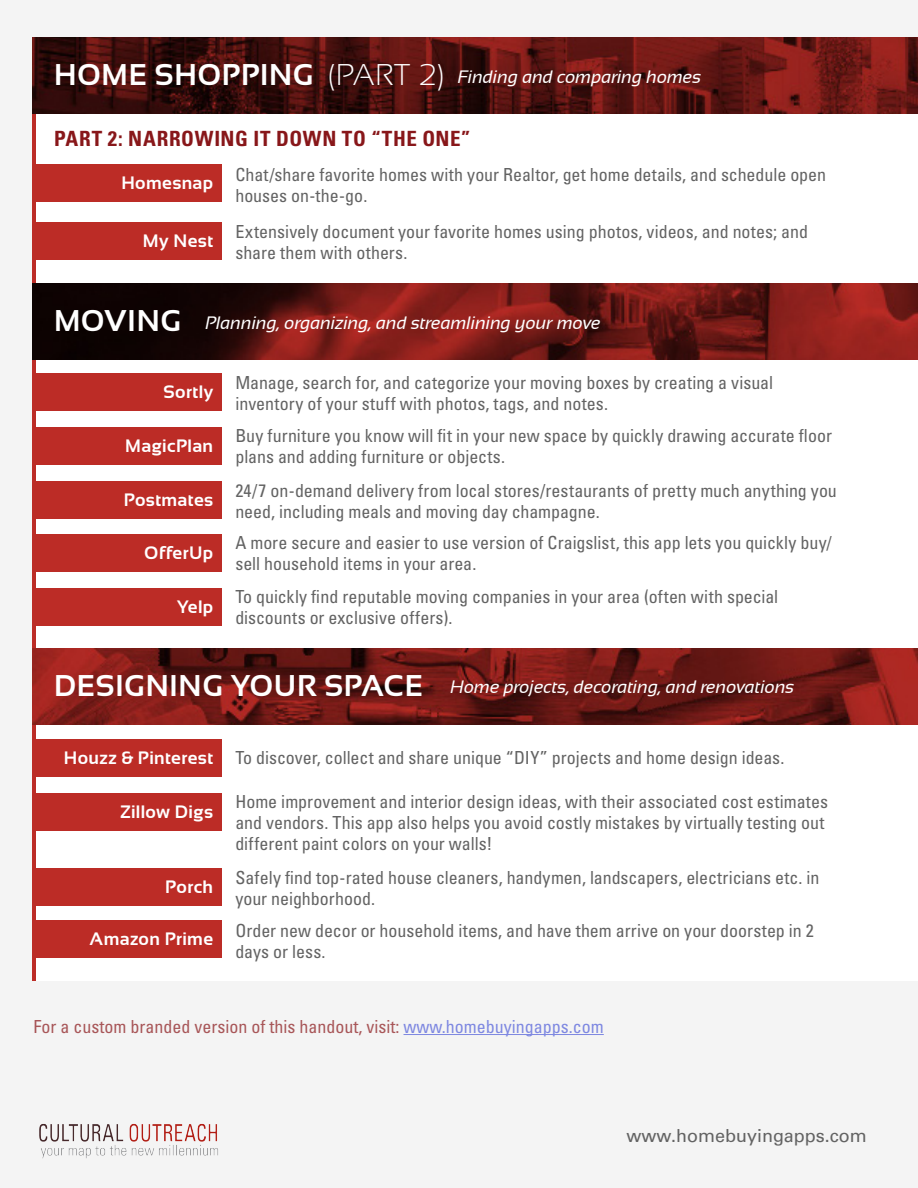
<style>
.page{position:relative;width:918px;height:1188px;background:#f4f4f4}
.page>*{position:absolute;margin:0;border:0;box-sizing:border-box;transform-origin:0 0}
.t1{font:700 30px "Sansation";letter-spacing:.025em;color:#fff}
.t2{font:700 condensed 21px "Univers LT Std";letter-spacing:.03em;color:#88171a}
.t3{font:condensed 18px/21px "Univers LT Std";color:#636363}
.t4{font:italic 18px "Sansation";letter-spacing:-.005em;color:#fff}
.t5{font:700 18px "Sansation";letter-spacing:.02em;color:#fff}
.t6{font:condensed 18px "Univers LT Std";color:#a85658}
.t7{font:18px "Univers LT Std";color:#636363}
.s1{font-weight:300}
.s2{color:#7e88e1}
</style>
<div class="page">
<div style="left:34px;top:37px;width:884px;height:247px;background:#fff"></div>
<div style="left:34px;top:648px;width:884px;height:333px;background:#fff"></div>
<div style="left:34px;top:284px;width:884px;height:364px;background:#fff"></div>
<hr style="left:32px;top:37px;width:3px;height:247px;background:#bc2c26">
<hr style="left:32px;top:648px;width:3px;height:333px;background:#bc2c26">
<hr style="left:32px;top:284px;width:3px;height:364px;background:#bc2c26">
<img style="left:32px;top:37px;width:886px;height:76px">
<img style="left:32px;top:648px;width:886px;height:76px">
<img style="left:32px;top:284px;width:886px;height:76px">
<div style="left:34px;top:165px;width:188px;height:37px;background:#bc2c26"></div>
<div style="left:34px;top:222px;width:188px;height:38px;background:#bc2c26"></div>
<div style="left:34px;top:374px;width:188px;height:37px;background:#bc2c26"></div>
<div style="left:34px;top:427px;width:188px;height:38px;background:#bc2c26"></div>
<div style="left:34px;top:481px;width:188px;height:38px;background:#bc2c26"></div>
<div style="left:34px;top:534px;width:188px;height:37px;background:#bc2c26"></div>
<div style="left:34px;top:588px;width:188px;height:37px;background:#bc2c26"></div>
<div style="left:34px;top:739px;width:188px;height:38px;background:#bc2c26"></div>
<div style="left:34px;top:793px;width:188px;height:38px;background:#bc2c26"></div>
<div style="left:34px;top:868px;width:188px;height:37px;background:#bc2c26"></div>
<div style="left:34px;top:921px;width:188px;height:37px;background:#bc2c26"></div>
<hr style="left:404px;top:1034px;width:200px;height:1px;background:#7e88e1">
<img style="left:39px;top:1123px;width:179px;height:36px">
<h1 class="t1" style="left:54px;top:58px;width:392px">HOME SHOPPING <span class="s1">(PART 2)</span></h1>
<p class="t4" style="left:458px;top:66px;width:245px">Finding and comparing homes</p>
<p class="t2" style="left:54px;top:126px;width:418px">PART 2: NARROWING IT DOWN TO “THE ONE”</p>
<p class="t5" style="left:121px;top:173px;width:93px">Homesnap</p>
<p class="t5" style="left:143px;top:231px;width:72px">My Nest</p>
<p class="t3" style="left:235px;top:164px;width:592px">Chat/share favorite homes with your Realtor, get home details, and schedule open houses on-the-go.</p>
<p class="t3" style="left:235px;top:220px;width:574px">Extensively document your favorite homes using photos, videos, and notes; and share them with others.</p>
<h1 class="t1" style="left:54px;top:304px;width:128px">MOVING</h1>
<p class="t4" style="left:205px;top:313px;width:397px">Planning, organizing, and streamlining your move</p>
<p class="t5" style="left:164px;top:382px;width:51px">Sortly</p>
<p class="t5" style="left:125px;top:436px;width:90px">MagicPlan</p>
<p class="t5" style="left:124px;top:490px;width:91px">Postmates</p>
<p class="t5" style="left:144px;top:542px;width:70px">OfferUp</p>
<p class="t5" style="left:177px;top:596px;width:38px">Yelp</p>
<p class="t3" style="left:235px;top:372px;width:539px">Manage, search for, and categorize your moving boxes by creating a visual inventory of your stuff with photos, tags, and notes.</p>
<p class="t3" style="left:235px;top:425px;width:598px">Buy furniture you know will fit in your new space by quickly drawing accurate floor plans and adding furniture or objects.</p>
<p class="t3" style="left:235px;top:480px;width:603px">24/7 on-demand delivery from local stores/restaurants of pretty much anything you need, including meals and moving day champagne.</p>
<p class="t3" style="left:235px;top:531px;width:598px">A more secure and easier to use version of Craigslist, this app lets you quickly buy/ sell household items in your area.</p>
<p class="t3" style="left:235px;top:585px;width:544px">To quickly find reputable moving companies in your area (often with special discounts or exclusive offers).</p>
<h1 class="t1" style="left:54px;top:669px;width:370px">DESIGNING YOUR SPACE</h1>
<p class="t4" style="left:450px;top:677px;width:346px">Home projects, decorating, and renovations</p>
<p class="t5" style="left:64px;top:748px;width:151px">Houzz &amp; Pinterest</p>
<p class="t5" style="left:120px;top:802px;width:95px">Zillow Digs</p>
<p class="t5" style="left:165px;top:877px;width:49px">Porch</p>
<p class="t5" style="left:90px;top:929px;width:125px">Amazon Prime</p>
<p class="t3" style="left:235px;top:747px;width:551px">To discover, collect and share unique “DIY” projects and home design ideas.</p>
<p class="t3" style="left:235px;top:791px;width:594px">Home improvement and interior design ideas, with their associated cost estimates and vendors. This app also helps you avoid costly mistakes by virtually testing out different paint colors on your walls!</p>
<p class="t3" style="left:235px;top:867px;width:586px">Safely find top-rated house cleaners, handymen, landscapers, electricians etc. in your neighborhood.</p>
<p class="t3" style="left:235px;top:920px;width:580px">Order new decor or household items, and have them arrive on your doorstep in 2 days or less.</p>
<p class="t6" style="left:34px;top:1015px;width:572px">For a custom branded version of this handout, visit: <span class="s2">www.homebuyingapps.com</span></p>
<p class="t7" style="left:627px;top:1125px;width:242px">www.homebuyingapps.com</p>
</div>
